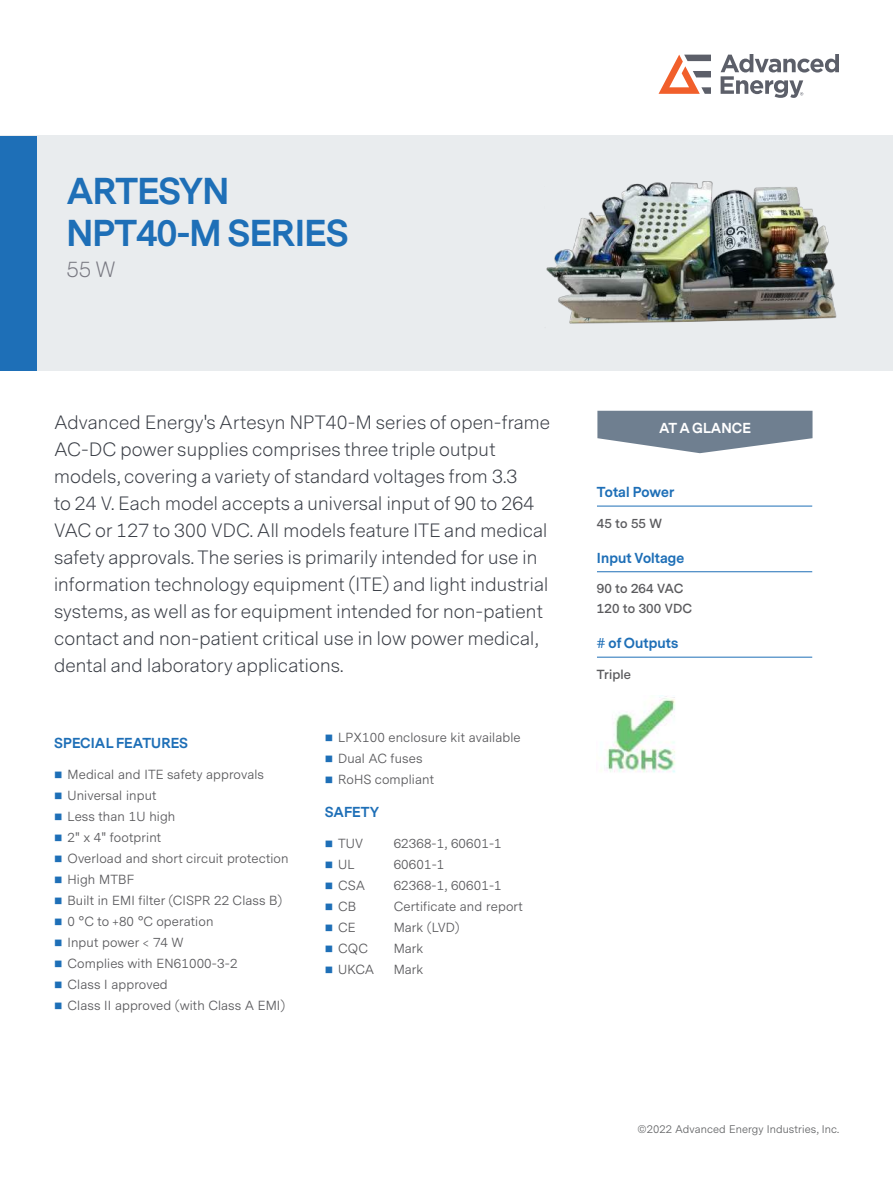
<style>
.page{position:relative;width:893px;height:1188px;background:#fff}
.page>*{position:absolute;margin:0;border:0;box-sizing:border-box;transform-origin:0 0}
.t1{font:700 34.95px/41.8px "Messina Sans";letter-spacing:-.025em;color:#1e6fb7}
.t2{font:300 20.55px "Messina Sans";color:#787881}
.t3{font:300 18px/27px "Messina Sans";letter-spacing:.01em;color:#393d45}
.t4{font:700 13.5px "Messina Sans";letter-spacing:.01em;color:#1e6fb7}
.t5{font:700 13.5px "Messina Sans";color:#fff}
.t6{font:13.2px "Messina Sans";letter-spacing:.01em;color:#5b5b5e}
.t7{font:600 13.2px/19.8px "Messina Sans";letter-spacing:.01em;color:#5b5b5e}
.t8{font:11.1px "Messina Sans";letter-spacing:.01em;color:#656668}
.s1{color:#1e6fb7}
</style>
<div class="page">
<div style="left:0;top:136px;width:893px;height:235px;background:#e9ecee"></div>
<div style="left:0;top:136px;width:37px;height:235px;background:#1e6fb7"></div>
<svg style="left:597px;top:411px;width:215px;height:42px"></svg>
<hr style="left:597px;top:506px;width:215px;height:1px;background:#1e6fb7">
<hr style="left:597px;top:572px;width:215px;height:1px;background:#1e6fb7">
<hr style="left:597px;top:657px;width:215px;height:1px;background:#1e6fb7">
<svg style="left:658px;top:55px;width:53px;height:39px"></svg>
<svg style="left:721px;top:54px;width:118px;height:44px"></svg>
<img style="left:546px;top:181px;width:291px;height:143px">
<img style="left:601px;top:695px;width:74px;height:78px">
<h1 class="t1" style="left:67px;top:171px;width:283px">ARTESYN<br>NPT40-M SERIES</h1>
<p class="t2" style="left:67px;top:259px;width:50px">55 W</p>
<p class="t3" style="left:54px;top:410px;width:498px">Advanced Energy's Artesyn NPT40-M series of open-frame AC-DC power supplies comprises three triple output models, covering a variety of standard voltages from 3.3<br>to 24 V. Each model accepts a universal input of 90 to 264<br>VAC or 127 to 300 VDC. All models feature ITE and medical safety approvals. The series is primarily intended for use in information technology equipment (ITE) and light industrial systems, as well as for equipment intended for non-patient contact and non-patient critical use in low power medical, dental and laboratory applications.</p>
<p class="t4" style="left:54px;top:736px;width:136px">SPECIAL FEATURES</p>
<p class="t6" style="left:54px;top:768px;width:211px"><span class="s1">■</span> Medical and ITE safety approvals</p>
<p class="t6" style="left:54px;top:789px;width:104px"><span class="s1">■</span> Universal input</p>
<p class="t6" style="left:54px;top:810px;width:123px"><span class="s1">■</span> Less than 1U high</p>
<p class="t6" style="left:54px;top:831px;width:109px"><span class="s1">■</span> 2" x 4" footprint</p>
<p class="t6" style="left:54px;top:852px;width:236px"><span class="s1">■</span> Overload and short circuit protection</p>
<p class="t6" style="left:54px;top:873px;width:81px"><span class="s1">■</span> High MTBF</p>
<p class="t6" style="left:54px;top:894px;width:230px"><span class="s1">■</span> Built in EMI filter (CISPR 22 Class B)</p>
<p class="t6" style="left:54px;top:915px;width:161px"><span class="s1">■</span> 0 °C to +80 °C operation</p>
<p class="t6" style="left:54px;top:936px;width:131px"><span class="s1">■</span> Input power &lt; 74 W</p>
<p class="t6" style="left:54px;top:957px;width:185px"><span class="s1">■</span> Complies with EN61000-3-2</p>
<p class="t6" style="left:54px;top:978px;width:115px"><span class="s1">■</span> Class I approved</p>
<p class="t6" style="left:54px;top:999px;width:233px"><span class="s1">■</span> Class II approved (with Class A EMI)</p>
<p class="t6" style="left:325px;top:731px;width:197px"><span class="s1">■</span> LPX100 enclosure kit available</p>
<p class="t6" style="left:325px;top:752px;width:99px"><span class="s1">■</span> Dual AC fuses</p>
<p class="t6" style="left:325px;top:773px;width:111px"><span class="s1">■</span> RoHS compliant</p>
<p class="t4" style="left:325px;top:805px;width:56px">SAFETY</p>
<p class="t6" style="left:325px;top:837px;width:40px"><span class="s1">■</span> TUV</p>
<p class="t6" style="left:394px;top:837px;width:110px">62368-1, 60601-1</p>
<p class="t6" style="left:325px;top:858px;width:31px"><span class="s1">■</span> UL</p>
<p class="t6" style="left:394px;top:858px;width:52px">60601-1</p>
<p class="t6" style="left:325px;top:879px;width:42px"><span class="s1">■</span> CSA</p>
<p class="t6" style="left:394px;top:879px;width:110px">62368-1, 60601-1</p>
<p class="t6" style="left:325px;top:900px;width:33px"><span class="s1">■</span> CB</p>
<p class="t6" style="left:394px;top:900px;width:131px">Certificate and report</p>
<p class="t6" style="left:325px;top:921px;width:33px"><span class="s1">■</span> CE</p>
<p class="t6" style="left:394px;top:921px;width:67px">Mark (LVD)</p>
<p class="t6" style="left:325px;top:942px;width:45px"><span class="s1">■</span> CQC</p>
<p class="t6" style="left:394px;top:942px;width:31px">Mark</p>
<p class="t6" style="left:325px;top:963px;width:51px"><span class="s1">■</span> UKCA</p>
<p class="t6" style="left:394px;top:963px;width:31px">Mark</p>
<p class="t5" style="left:659px;top:421px;width:93px">AT A GLANCE</p>
<p class="t4" style="left:597px;top:485px;width:79px">Total Power</p>
<p class="t7" style="left:597px;top:514px;width:67px">45 to 55 W</p>
<p class="t4" style="left:597px;top:551px;width:89px">Input Voltage</p>
<p class="t7" style="left:597px;top:580px;width:97px">90 to 264 VAC<br>120 to 300 VDC</p>
<p class="t4" style="left:597px;top:637px;width:83px"># of Outputs</p>
<p class="t7" style="left:597px;top:665px;width:36px">Triple</p>
<p class="t8" style="left:637px;top:1124px;width:203px">©2022 Advanced Energy Industries, Inc.</p>
</div>
